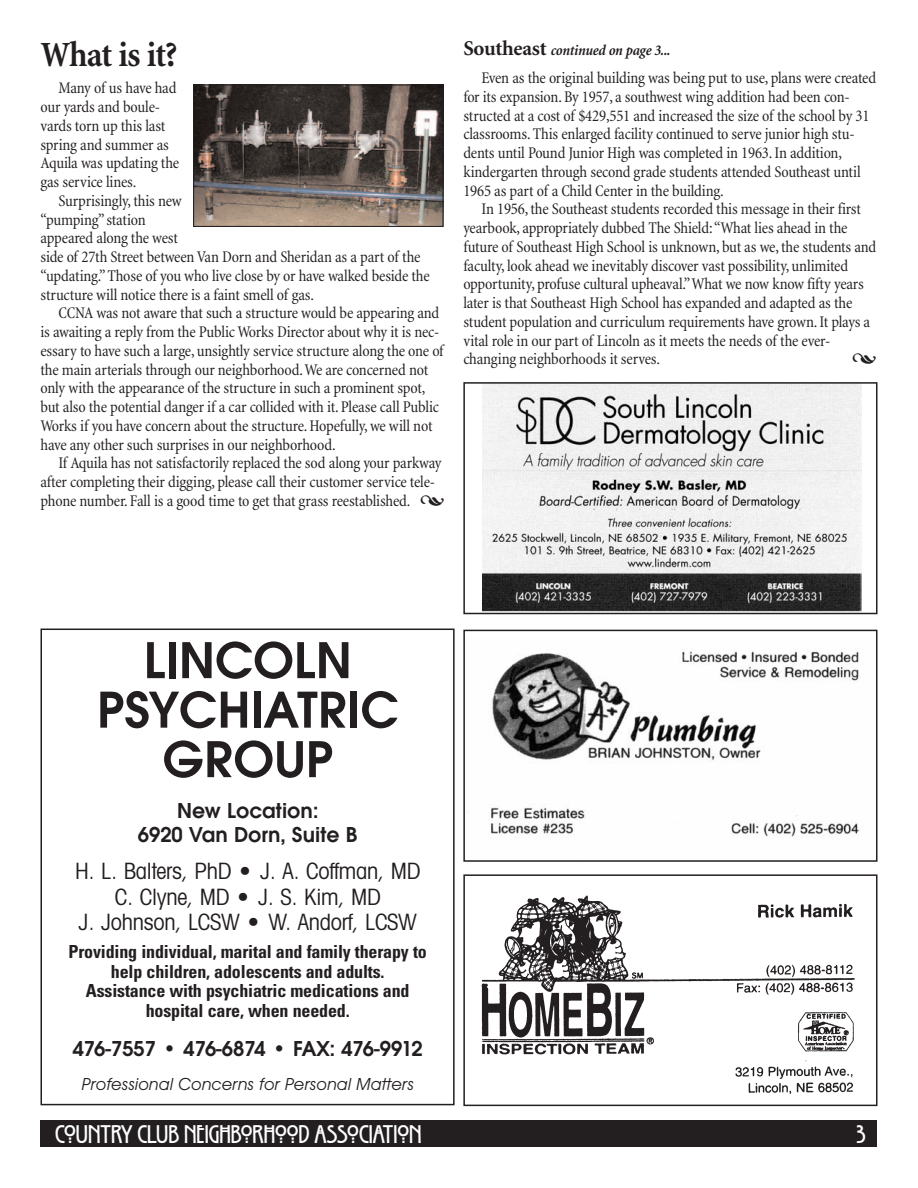
<style>
.page{position:relative;width:918px;height:1188px;background:#fff}
.page>*{position:absolute;margin:0;border:0;box-sizing:border-box;transform-origin:0 0}
.t1{font:600 54px/49.5px "Avant Garde ITC";color:#231f20;text-align:center}
.t2{font:700 condensed 36px "Minion";letter-spacing:-.025em;color:#231f20}
.t3{font:27px "Willow Plain";color:#fff}
.t4{font:condensed 22.5px/25.5px "Avant Garde";letter-spacing:-.01em;color:#231f20;text-align:center}
.t5{font:600 22.5px/24px "Avant Garde ITC";color:#231f20;text-align:center}
.t6{font:700 condensed 18px/19.5px "Univers";letter-spacing:-.01em;color:#231f20;text-align:center}
.t7{font:italic 18px "Avant Garde ITC";color:#231f20}
.t8{font:condensed 16.5px/18.8px "Minion";letter-spacing:-.015em;color:#231f20}
.t9{font:italic 700 condensed 15px "Minion";letter-spacing:-.02em;color:#231f20}
.s1{font-style:normal;font-stretch:normal;font-size:21px}
</style>
<div class="page">
<img style="left:481px;top:895px;width:374px;height:199px">
<div style="left:463px;top:874px;width:415px;height:232px;border:2px solid #231f20"></div>
<img style="left:491px;top:651px;width:369px;height:187px">
<div style="left:463px;top:630px;width:415px;height:232px;border:2px solid #231f20"></div>
<img style="left:482px;top:385px;width:379px;height:226px">
<div style="left:463px;top:382px;width:415px;height:232px;border:2px solid #231f20"></div>
<div style="left:40px;top:629px;width:415px;height:476px;border:2px solid #231f20"></div>
<div style="left:40px;top:1120px;width:838px;height:28px;background:#231f20"></div>
<img style="left:195px;top:86px;width:247px;height:139px">
<div style="left:193px;top:84px;width:251px;height:143px;border:1px solid #231f20"></div>
<h2 class="t2" style="left:40px;top:41px;width:138px">What is it?</h2>
<p class="t9" style="left:463px;top:45px;width:208px"><span class="s1">Southeast</span> continued on page 3...</p>
<p class="t8" style="left:41px;top:80px;width:140px;text-indent:18px">Many of us have had our yards and boule&shy;vards torn up this last spring and summer as<br>Aquila was updating the gas service lines.</p>
<p class="t8" style="left:41px;top:193px;width:391px;text-indent:18px">Surprisingly, this new<br>“pumping” station<br>appeared along the west<br>side of 27th Street between Van Dorn and Sheridan as a part of the “updating.” Those of you who live close by or have walked beside the structure will notice there is a faint smell of gas.</p>
<p class="t8" style="left:41px;top:305px;width:405px;text-indent:18px">CCNA was not aware that such a structure would be appearing and is awaiting a reply from the Public Works Director about why it is nec&shy;essary to have such a large, unsightly service structure along the one of the main arterials through our neighborhood.We are concerned not only with the appearance of the structure in such a prominent spot, but also the potential danger if a car collided with it. Please call Public Works if you have concern about the structure. Hopefully, we will not have any other such surprises in our neighborhood.</p>
<p class="t8" style="left:40px;top:455px;width:403px;text-indent:18px">If Aquila has not satisfactorily replaced the sod along your parkway after completing their digging, please call their customer service tele&shy;phone number. Fall is a good time to get that grass reestablished.</p>
<p class="t8" style="left:463px;top:70px;width:414px;text-indent:18px">Even as the original building was being put to use, plans were created for its expansion. By 1957, a southwest wing addition had been con&shy;structed at a cost of $429,551 and increased the size of the school by 31 classrooms. This enlarged facility continued to serve junior high stu&shy;dents until Pound Junior High was completed in 1963. In addition, kindergarten through second grade students attended Southeast until 1965 as part of a Child Center in the building.</p>
<p class="t8" style="left:463px;top:201px;width:414px;text-indent:18px">In 1956, the Southeast students recorded this message in their first yearbook, appropriately dubbed The Shield:“What lies ahead in the future of Southeast High School is unknown, but as we, the students and faculty, look ahead we inevitably discover vast possibility, unlimited opportunity, profuse cultural upheaval.”What we now know fifty years later is that Southeast High School has expanded and adapted as the student population and curriculum requirements have grown. It plays a vital role in our part of Lincoln as it meets the needs of the ever&shy;changing neighborhoods it serves.</p>
<h1 class="t1" style="left:97px;top:640px;width:303px">LINCOLN<br>PSYCHIATRIC<br>GROUP</h1>
<h3 class="t5" style="left:138px;top:800px;width:221px">New Location:<br>6920 Van Dorn, Suite B</h3>
<h3 class="t4" style="left:75px;top:860px;width:347px">H. L. Balters, PhD • J. A. Coffman, MD<br>C. Clyne, MD • J. S. Kim, MD<br>J. Johnson, LCSW • W. Andorf, LCSW</h3>
<p class="t6" style="left:69px;top:944px;width:360px">Providing individual, marital and family therapy to help children, adolescents and adults.<br>Assistance with psychiatric medications and hospital care, when needed.</p>
<h3 class="t5" style="left:73px;top:1038px;width:352px">476-7557 • 476-6874 • FAX: 476-9912</h3>
<p class="t7" style="left:82px;top:1078px;width:334px">Professional Concerns for Personal Matters</p>
<h3 class="t3" style="left:55px;top:1125px;width:368px">COUNTRY CLUB NEIGHBORHOOD ASSOCIATION</h3>
<h3 class="t3" style="left:857px;top:1125px;width:11px">3</h3>
</div>
